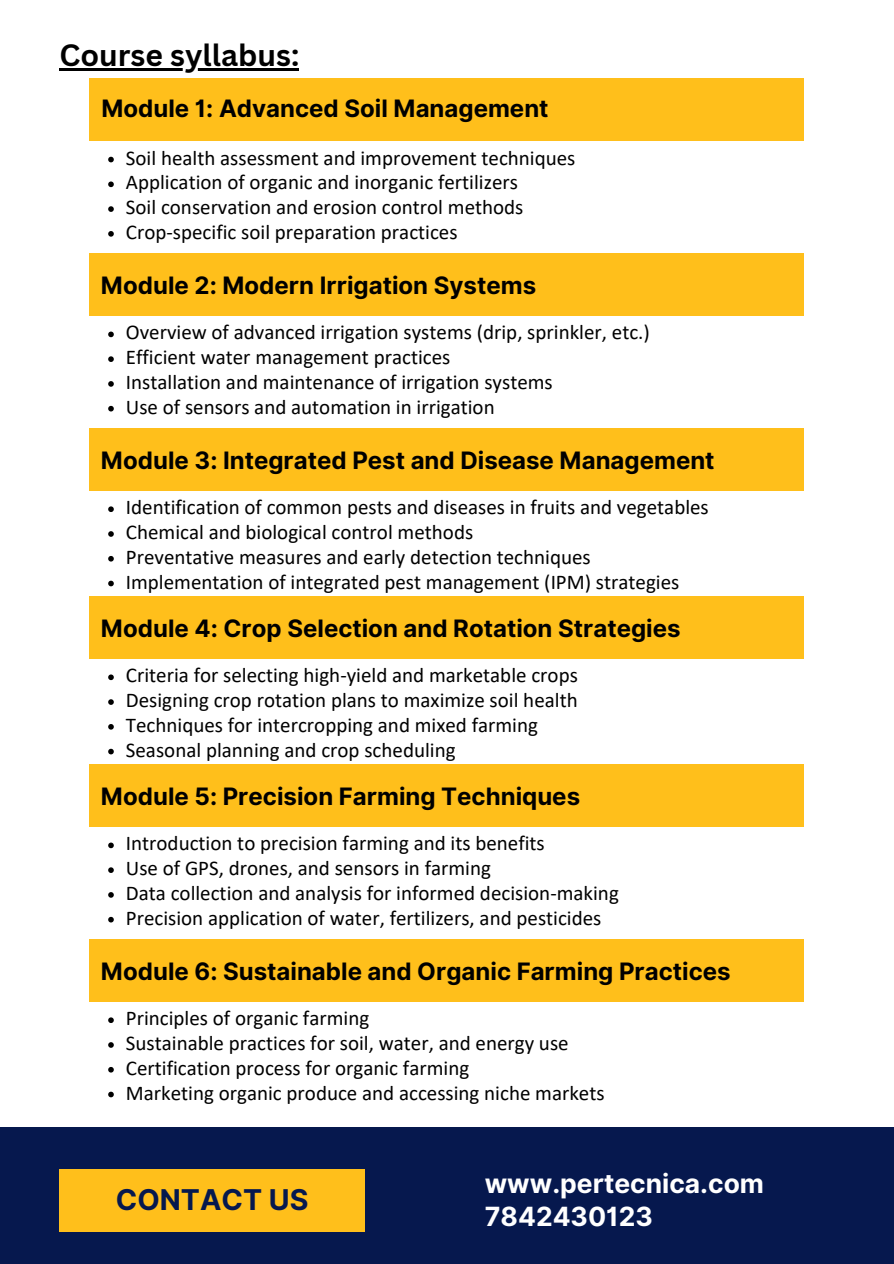
<style>
.page{position:relative;width:894px;height:1264px;background:#fff}
.page>*{position:absolute;margin:0;border:0;box-sizing:border-box;transform-origin:0 0}
.t1{font:700 30px "Canva Sans";color:#000}
.t2{font:700 28.65px "Inter";color:#06184e}
.t3{font:700 26.4px "Inter";color:#fff}
.t4{font:700 24px "Inter";color:#000}
.t5{font:21px "Calibri";color:#000}
</style>
<div class="page">
<hr style="left:59px;top:68px;width:240px;height:2px;background:#000">
<div style="left:0;top:1126px;width:893px;height:137px;background:#06184e"></div>
<div style="left:59px;top:1169px;width:306px;height:62px;background:#ffbf1b"></div>
<div style="left:89px;top:78px;width:715px;height:63px;background:#ffbf1b"></div>
<svg style="left:108px;top:157px;width:6px;height:5px"></svg>
<svg style="left:108px;top:181px;width:6px;height:6px"></svg>
<svg style="left:108px;top:206px;width:6px;height:6px"></svg>
<svg style="left:108px;top:231px;width:6px;height:6px"></svg>
<div style="left:89px;top:253px;width:715px;height:63px;background:#ffbf1b"></div>
<svg style="left:108px;top:331px;width:6px;height:6px"></svg>
<svg style="left:108px;top:356px;width:6px;height:6px"></svg>
<svg style="left:108px;top:381px;width:6px;height:6px"></svg>
<svg style="left:108px;top:406px;width:6px;height:5px"></svg>
<div style="left:89px;top:428px;width:715px;height:62px;background:#ffbf1b"></div>
<svg style="left:108px;top:506px;width:6px;height:6px"></svg>
<svg style="left:108px;top:531px;width:6px;height:6px"></svg>
<svg style="left:108px;top:556px;width:6px;height:5px"></svg>
<svg style="left:108px;top:580px;width:6px;height:6px"></svg>
<div style="left:89px;top:596px;width:715px;height:62px;background:#ffbf1b"></div>
<svg style="left:108px;top:674px;width:6px;height:6px"></svg>
<svg style="left:108px;top:699px;width:6px;height:6px"></svg>
<svg style="left:108px;top:724px;width:6px;height:5px"></svg>
<svg style="left:108px;top:748px;width:6px;height:6px"></svg>
<div style="left:89px;top:764px;width:715px;height:62px;background:#ffbf1b"></div>
<svg style="left:108px;top:842px;width:6px;height:6px"></svg>
<svg style="left:108px;top:867px;width:6px;height:6px"></svg>
<svg style="left:108px;top:892px;width:6px;height:5px"></svg>
<svg style="left:108px;top:916px;width:6px;height:6px"></svg>
<div style="left:89px;top:939px;width:715px;height:62px;background:#ffbf1b"></div>
<svg style="left:108px;top:1017px;width:6px;height:6px"></svg>
<svg style="left:108px;top:1042px;width:6px;height:5px"></svg>
<svg style="left:108px;top:1067px;width:6px;height:5px"></svg>
<svg style="left:108px;top:1091px;width:6px;height:6px"></svg>
<h2 class="t1" style="left:59px;top:34px;width:241px">Course syllabus:</h2>
<p class="t4" style="left:101px;top:94px;width:448px">Module 1: Advanced Soil Management</p>
<p class="t5" style="left:126px;top:149px;width:451px">Soil health assessment and improvement techniques</p>
<h3 class="t5" style="left:126px;top:174px;width:393px">Application of organic and inorganic fertilizers</h3>
<p class="t5" style="left:126px;top:198px;width:399px">Soil conservation and erosion control methods</p>
<p class="t5" style="left:126px;top:223px;width:333px">Crop-specific soil preparation practices</p>
<p class="t4" style="left:101px;top:271px;width:436px">Module 2: Modern Irrigation Systems</p>
<p class="t5" style="left:126px;top:324px;width:525px">Overview of advanced irrigation systems (drip, sprinkler, etc.)</p>
<h3 class="t5" style="left:126px;top:348px;width:326px">Efficient water management practices</h3>
<p class="t5" style="left:126px;top:373px;width:428px">Installation and maintenance of irrigation systems</p>
<p class="t5" style="left:126px;top:398px;width:370px">Use of sensors and automation in irrigation</p>
<p class="t4" style="left:101px;top:446px;width:615px">Module 3: Integrated Pest and Disease Management</p>
<p class="t5" style="left:126px;top:498px;width:584px">Identification of common pests and diseases in fruits and vegetables</p>
<h3 class="t5" style="left:126px;top:523px;width:349px">Chemical and biological control methods</h3>
<p class="t5" style="left:126px;top:548px;width:466px">Preventative measures and early detection techniques</p>
<p class="t5" style="left:126px;top:573px;width:555px">Implementation of integrated pest management (IPM) strategies</p>
<p class="t4" style="left:101px;top:614px;width:581px">Module 4: Crop Selection and Rotation Strategies</p>
<p class="t5" style="left:126px;top:666px;width:453px">Criteria for selecting high-yield and marketable crops</p>
<h3 class="t5" style="left:126px;top:691px;width:453px">Designing crop rotation plans to maximize soil health</h3>
<p class="t5" style="left:126px;top:716px;width:413px">Techniques for intercropping and mixed farming</p>
<p class="t5" style="left:126px;top:741px;width:331px">Seasonal planning and crop scheduling</p>
<p class="t4" style="left:101px;top:782px;width:480px">Module 5: Precision Farming Techniques</p>
<p class="t5" style="left:126px;top:834px;width:420px">Introduction to precision farming and its benefits</p>
<h3 class="t5" style="left:126px;top:859px;width:366px">Use of GPS, drones, and sensors in farming</h3>
<p class="t5" style="left:126px;top:884px;width:494px">Data collection and analysis for informed decision-making</p>
<p class="t5" style="left:126px;top:909px;width:477px">Precision application of water, fertilizers, and pesticides</p>
<p class="t4" style="left:101px;top:956px;width:631px">Module 6: Sustainable and Organic Farming Practices</p>
<p class="t5" style="left:126px;top:1009px;width:245px">Principles of organic farming</p>
<h1 class="t5" style="left:126px;top:1034px;width:444px">Sustainable practices for soil, water, and energy use</h1>
<h3 class="t5" style="left:126px;top:1059px;width:345px">Certification process for organic farming</h3>
<h3 class="t5" style="left:126px;top:1083px;width:480px">Marketing organic produce and accessing niche markets</h3>
<p class="t2" style="left:116px;top:1182px;width:194px">CONTACT US</p>
<p class="t3" style="left:484px;top:1167px;width:281px">www.pertecnica.com</p>
<h3 class="t3" style="left:484px;top:1200px;width:169px">7842430123</h3>
</div>
